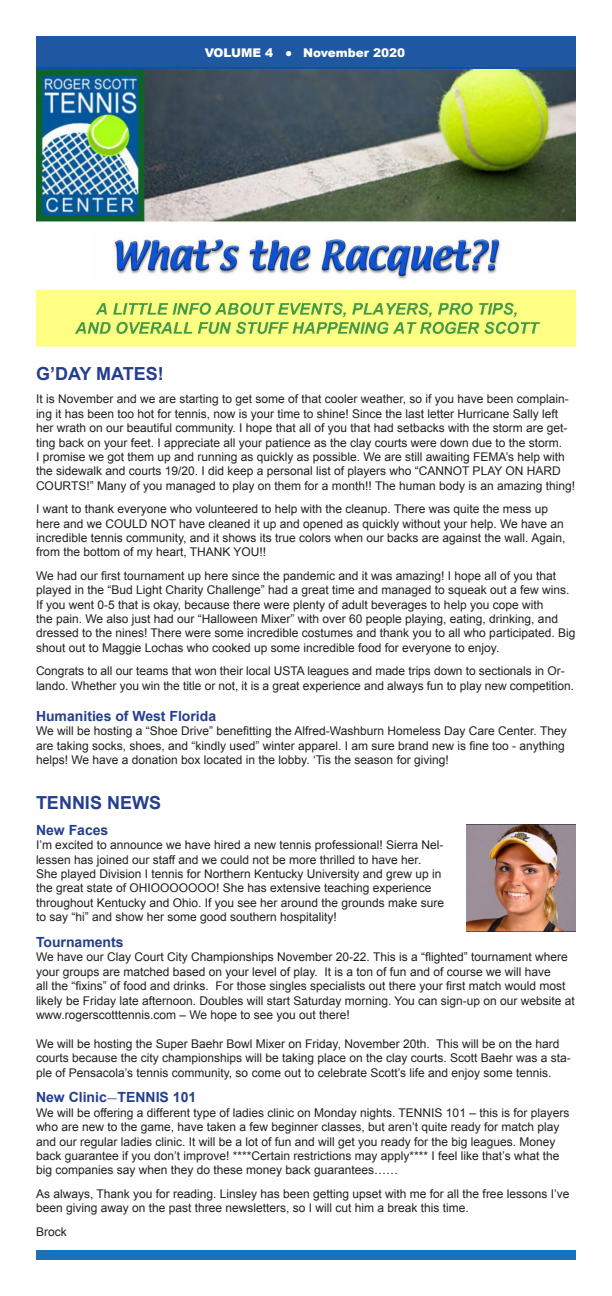
<style>
.page{position:relative;width:612px;height:1296px;background:#fff}
.page>*{position:absolute;margin:0;border:0;box-sizing:border-box;transform-origin:0 0}
.t1{font:700 18px "Arial";color:#253f8e}
.t2{font:700 14px "Arial";color:#253f8e}
.t3{font:12px/14.4px "Arial";color:#231f20}
.t4{font:900 12px "Arial";color:#fff}
.s1{font-family:"Helvetica";font-weight:400}
.s2{font-family:"Minion Pro";font-weight:400}
</style>
<div class="page">
<img style="left:36px;top:67px;width:540px;height:280px">
<div style="left:36px;top:1250px;width:540px;height:10px;background:#1971ba"></div>
<div style="left:36px;top:36px;width:540px;height:31px;background:#1f58a2"></div>
<img style="left:466px;top:825px;width:110px;height:107px">
<p class="t4" style="left:205px;top:44px;width:202px">VOLUME 4 <span class="s1">●</span> November 2020</p>
<p class="t1" style="left:36px;top:362px;width:129px">G’DAY MATES!</p>
<p class="t3" style="left:36px;top:392px;width:541px">It is November and we are starting to get some of that cooler weather, so if you have been complain&shy;ing it has been too hot for tennis, now is your time to shine! Since the last letter Hurricane Sally left her wrath on our beautiful community. I hope that all of you that had setbacks with the storm are get&shy;ting back on your feet. I appreciate all your patience as the clay courts were down due to the storm.<br>I promise we got them up and running as quickly as possible. We are still awaiting FEMA’s help with the sidewalk and courts 19/20. I did keep a personal list of players who “CANNOT PLAY ON HARD COURTS!” Many of you managed to play on them for a month!! The human body is an amazing thing!</p>
<p class="t3" style="left:36px;top:502px;width:531px">I want to thank everyone who volunteered to help with the cleanup. There was quite the mess up here and we COULD NOT have cleaned it up and opened as quickly without your help. We have an incredible tennis community, and it shows its true colors when our backs are against the wall. Again, from the bottom of my heart, THANK YOU!!</p>
<p class="t3" style="left:36px;top:568px;width:541px">We had our first tournament up here since the pandemic and it was amazing! I hope all of you that played in the “Bud Light Charity Challenge” had a great time and managed to squeak out a few wins.<br>If you went 0-5 that is okay, because there were plenty of adult beverages to help you cope with<br>the pain. We also just had our “Halloween Mixer” with over 60 people playing, eating, drinking, and dressed to the nines! There were some incredible costumes and thank you to all who participated. Big shout out to Maggie Lochas who cooked up some incredible food for everyone to enjoy.</p>
<p class="t3" style="left:36px;top:664px;width:540px">Congrats to all our teams that won their local USTA leagues and made trips down to sectionals in Or&shy;lando. Whether you win the title or not, it is a great experience and always fun to play new competition.</p>
<p class="t2" style="left:36px;top:707px;width:182px">Humanities of West Florida</p>
<p class="t3" style="left:36px;top:724px;width:532px">We will be hosting a “Shoe Drive” benefitting the Alfred-Washburn Homeless Day Care Center. They are taking socks, shoes, and “kindly used” winter apparel. I am sure brand new is fine too - anything helps! We have a donation box located in the lobby. ‘Tis the season for giving!</p>
<p class="t1" style="left:36px;top:791px;width:127px">TENNIS NEWS</p>
<p class="t2" style="left:36px;top:821px;width:74px">New Faces</p>
<p class="t3" style="left:36px;top:838px;width:410px">I’m excited to announce we have hired a new tennis professional! Sierra Nel&shy;lessen has joined our staff and we could not be more thrilled to have her.<br>She played Division I tennis for Northern Kentucky University and grew up in the great state of OHIOOOOOOO! She has extensive teaching experience throughout Kentucky and Ohio. If you see her around the grounds make sure to say “hi” and show her some good southern hospitality!</p>
<p class="t2" style="left:36px;top:933px;width:89px">Tournaments</p>
<p class="t3" style="left:36px;top:950px;width:540px">We have our Clay Court City Championships November 20-22. This is a “flighted” tournament where your groups are matched based on your level of play. It is a ton of fun and of course we will have<br>all the “fixins” of food and drinks. For those singles specialists out there your first match would most likely be Friday late afternoon. Doubles will start Saturday morning. You can sign-up on our website at www.rogerscotttennis.com – We hope to see you out there!</p>
<p class="t3" style="left:36px;top:1036px;width:536px">We will be hosting the Super Baehr Bowl Mixer on Friday, November 20th. This will be on the hard courts because the city championships will be taking place on the clay courts. Scott Baehr was a sta&shy;ple of Pensacola’s tennis community, so come out to celebrate Scott’s life and enjoy some tennis.</p>
<p class="t2" style="left:36px;top:1088px;width:162px">New Clinic<span class="s2">-</span>TENNIS 101</p>
<p class="t3" style="left:36px;top:1105px;width:535px">We will be offering a different type of ladies clinic on Monday nights. TENNIS 101 – this is for players who are new to the game, have taken a few beginner classes, but aren’t quite ready for match play and our regular ladies clinic. It will be a lot of fun and will get you ready for the big leagues. Money back guarantee if you don’t improve! ****Certain restrictions may apply**** I feel like that’s what the big companies say when they do these money back guarantees……</p>
<p class="t3" style="left:36px;top:1186px;width:535px">As always, Thank you for reading. Linsley has been getting upset with me for all the free lessons I’ve been giving away on the past three newsletters, so I will cut him a break this time.</p>
<p class="t3" style="left:36px;top:1224px;width:32px">Brock</p>
</div>
